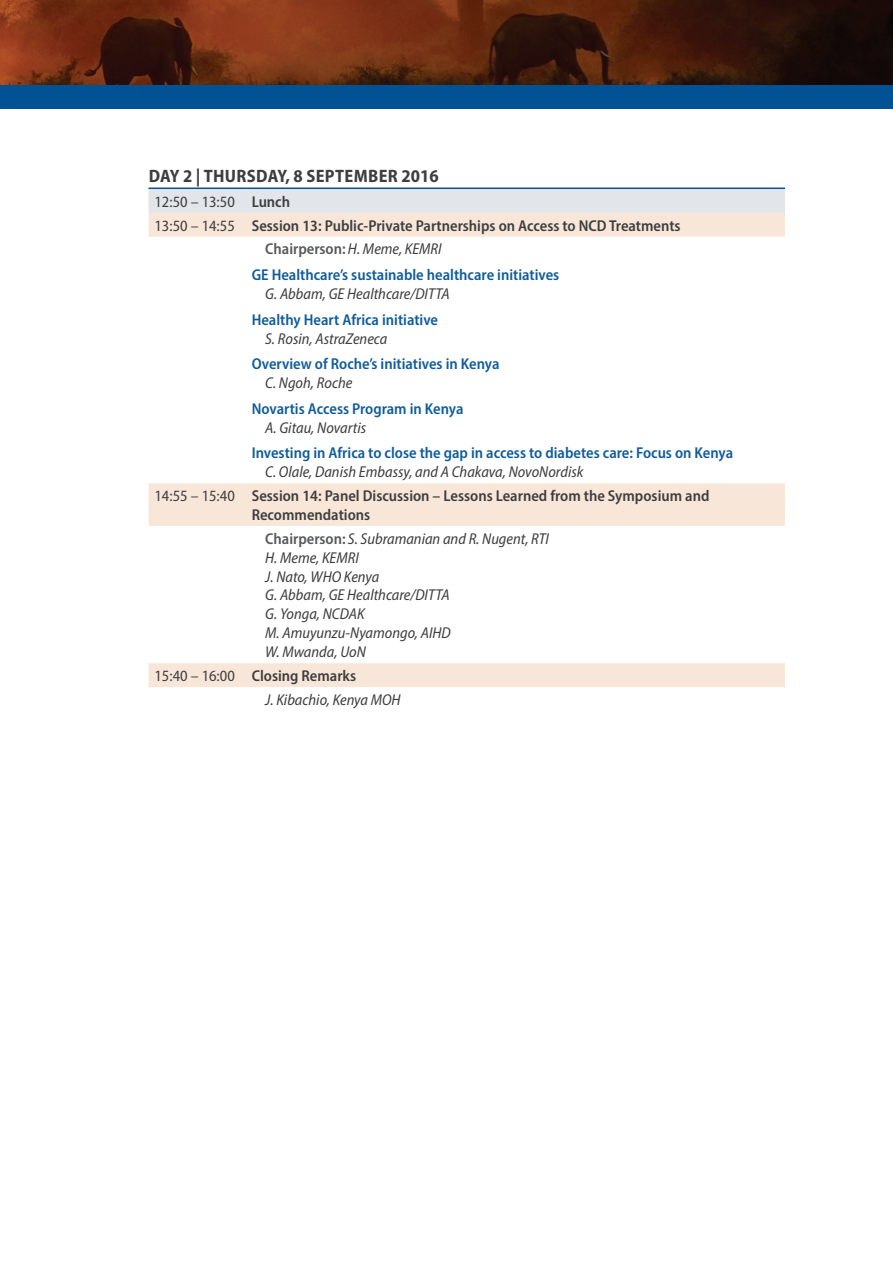
<style>
.page{position:relative;width:893px;height:1263px;background:#fff}
.page>*{position:absolute;margin:0;border:0;box-sizing:border-box;transform-origin:0 0}
.Table_-_Subhead_Row{font:700 semi-condensed 18px "Myriad Pro";letter-spacing:.02em;color:#3e3e3f}
.Agenda_text-_Table_t{font:italic semi-condensed 15.75px/18.9px "Myriad Pro";color:#3e3e3f}
.Agenda_-_Table_text{font:600 semi-condensed 15.75px "Myriad Pro";color:#105c9c}
.Agenda_-_Table_text-2{font:600 semi-condensed 15.75px/18.9px "Myriad Pro";color:#3e3e3f}
.Table_text_-_Left_co{font:semi-condensed 15.75px "Myriad Pro";color:#3e3e3f}
.Agenda_text-_Table_t-2{font:600 semi-condensed 15.75px "Myriad Pro";color:#57585a}
.s1{font-weight:400;font-style:italic;color:#3e3e3f}
.s2{font-weight:600;font-style:normal;color:#57585a}
</style>
<div class="page">
<img style="left:1px;top:0;width:892px;height:86px">
<img style="left:0;top:0;width:1px;height:97px">
<div style="left:0;top:86px;width:893px;height:23px;background:#005294"></div>
<div style="left:148px;top:189px;width:637px;height:24px;background:#e2e6ea"></div>
<svg style="left:148px;top:213px;width:637px;height:474px"></svg>
<hr style="left:148px;top:188px;width:98px;height:1px;background:#005294">
<hr style="left:246px;top:188px;width:539px;height:1px;background:#005294">
<p class="Table_-_Subhead_Row" style="left:149px;top:165px;width:291px">DAY 2 | THURSDAY, 8 SEPTEMBER 2016</p>
<p class="Table_text_-_Left_co" style="left:154px;top:192px;width:82px">12:50 – 13:50</p>
<p class="Agenda_-_Table_text-2" style="left:252px;top:192px;width:40px">Lunch</p>
<p class="Table_text_-_Left_co" style="left:154px;top:216px;width:82px">13:50 – 14:55</p>
<p class="Agenda_-_Table_text-2" style="left:252px;top:216px;width:430px">Session 13: Public-Private Partnerships on Access to NCD Treatments</p>
<p class="Agenda_text-_Table_t-2" style="left:265px;top:239px;width:178px">Chairperson:<span class="s1">H. Meme, KEMRI</span></p>
<p class="Agenda_-_Table_text" style="left:252px;top:265px;width:309px">GE Healthcare’s sustainable healthcare initiatives</p>
<p class="Agenda_text-_Table_t" style="left:265px;top:284px;width:186px">G. Abbam, GE Healthcare/DITTA</p>
<p class="Agenda_-_Table_text" style="left:252px;top:309px;width:188px">Healthy Heart Africa initiative</p>
<p class="Agenda_text-_Table_t" style="left:265px;top:329px;width:124px">S. Rosin, AstraZeneca</p>
<p class="Agenda_-_Table_text" style="left:252px;top:354px;width:249px">Overview of Roche’s initiatives in Kenya</p>
<p class="Agenda_text-_Table_t" style="left:265px;top:373px;width:89px">C. Ngoh, Roche</p>
<p class="Agenda_-_Table_text" style="left:252px;top:399px;width:213px">Novartis Access Program in Kenya</p>
<p class="Agenda_text-_Table_t" style="left:265px;top:418px;width:102px">A. Gitau, Novartis</p>
<p class="Agenda_-_Table_text" style="left:252px;top:443px;width:483px">Investing in Africa to close the gap in access to diabetes care: Focus on Kenya</p>
<p class="Agenda_text-_Table_t" style="left:265px;top:462px;width:320px">C. Olale, Danish Embassy, and A Chakava, NovoNordisk</p>
<p class="Table_text_-_Left_co" style="left:154px;top:486px;width:82px">14:55 – 15:40</p>
<p class="Agenda_-_Table_text-2" style="left:252px;top:486px;width:459px">Session 14: Panel Discussion – Lessons Learned from the Symposium and<br>Recommendations</p>
<p class="Agenda_text-_Table_t" style="left:265px;top:529px;width:285px"><span class="s2">Chairperson:</span> S. Subramanian and R. Nugent, RTI<br>H. Meme, KEMRI<br>J. Nato, WHO Kenya<br>G. Abbam, GE Healthcare/DITTA<br>G. Yonga, NCDAK<br>M. Amuyunzu-Nyamongo, AIHD<br>W. Mwanda, UoN</p>
<p class="Table_text_-_Left_co" style="left:154px;top:666px;width:82px">15:40 – 16:00</p>
<p class="Agenda_-_Table_text-2" style="left:252px;top:666px;width:106px">Closing Remarks</p>
<p class="Agenda_text-_Table_t" style="left:265px;top:690px;width:137px">J. Kibachio, Kenya MOH</p>
</div>
